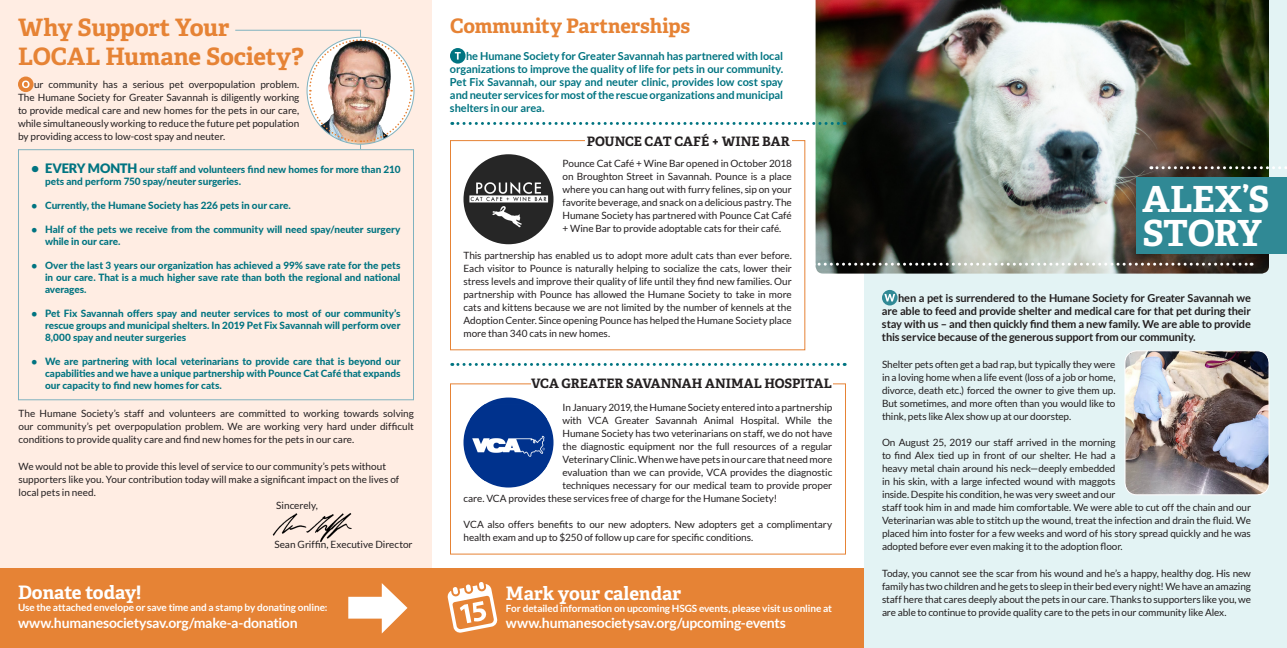
<style>
.page{position:relative;width:1287px;height:648px;background:#fff}
.page>*{position:absolute;margin:0;border:0;box-sizing:border-box;transform-origin:0 0}
.t1{font:700 36px/34px "Adelle";letter-spacing:-.015em;color:#fff}
.t2{font:700 24px/28.8px "Adelle";letter-spacing:-.005em;color:#e68335}
.t3{font:700 20px "Adelle";letter-spacing:-.005em;color:#e68335}
.t4{font:700 18.6px "Adelle";color:#fff}
.t5{font:700 14px "Lato";letter-spacing:-.02em;color:#fff}
.t6{font:700 13px "Adelle";letter-spacing:-.005em;color:#231f20}
.t7{font:700 11px/13px "Lato";letter-spacing:-.01em;color:#007481;text-align:justify}
.t8{font:700 11px/13.2px "Lato";letter-spacing:-.01em;color:#231f20;text-align:justify}
.t9{font:10px/13px "Lato";letter-spacing:-.01em;color:#231f20;text-align:justify}
.t10{font:800 10px/12px "Lato";color:#007481;text-align:justify}
.t11{font:700 10px "Lato";letter-spacing:-.01em;color:#fff}
.s1{font-weight:900;font-size:13px}
</style>
<div class="page">
<div style="left:0;top:0;width:432px;height:648px;background:#ffede3"></div>
<div style="left:864px;top:0;width:423px;height:648px;background:#e3f3f4"></div>
<img style="left:816px;top:0;width:453px;height:274px">
<div style="left:1137px;top:178px;width:150px;height:76px;background:#308995"></div>
<img style="left:272px;top:513px;width:80px;height:29px">
<div style="left:0;top:569px;width:864px;height:79px;background:#e68335"></div>
<svg style="left:348px;top:583px;width:59px;height:51px"></svg>
<svg style="left:450px;top:48px;width:16px;height:16px"></svg>
<svg style="left:455px;top:52px;width:6px;height:8px"></svg>
<svg style="left:882px;top:290px;width:16px;height:16px"></svg>
<svg style="left:884px;top:294px;width:11px;height:7px"></svg>
<img style="left:1126px;top:352px;width:142px;height:143px">
<div style="left:1124px;top:350px;width:146px;height:145px;border:1px solid #fff;border-radius:12px"></div>
<svg style="left:452px;top:122px;width:393px;height:3px"></svg>
<div style="left:450px;top:140px;width:355px;height:210px;border:1px solid #e68335"></div>
<img style="left:464px;top:154px;width:90px;height:90px;border-radius:45px">
<div style="left:585px;top:135px;width:207px;height:11px;background:#fff"></div>
<svg style="left:452px;top:363px;width:393px;height:3px"></svg>
<div style="left:450px;top:383px;width:396px;height:172px;border:1px solid #e68335"></div>
<div style="left:531px;top:379px;width:301px;height:10px;background:#fff"></div>
<div style="left:464px;top:398px;width:90px;height:90px;background:#00328d;border-radius:50%"></div>
<img style="left:470px;top:404px;width:77px;height:77px">
<svg style="left:1151px;top:166px;width:136px;height:3px"></svg>
<svg style="left:815px;top:263px;width:437px;height:3px"></svg>
<div style="left:18px;top:77px;width:16px;height:15px;background:#e68335;border-radius:50%"></div>
<svg style="left:22px;top:81px;width:8px;height:7px"></svg>
<div style="left:18px;top:149px;width:396px;height:251px;border:1px solid #7fb2bf"></div>
<svg style="left:234px;top:29px;width:179px;height:121px"></svg>
<svg style="left:447px;top:582px;width:51px;height:51px"></svg>
<h2 class="t2" style="left:18px;top:13px;width:287px">Why Support Your<br>LOCAL Humane Society?</h2>
<p class="t9" style="left:18px;top:78px;width:283px;text-indent:16px">ur community has a serious pet overpopulation problem.<br>The Humane Society for Greater Savannah is diligently working to provide medical care and new homes for the pets in our care, while simultaneously working to reduce the future pet population by providing access to low-cost spay and neuter.</p>
<p class="t10" style="left:45px;top:163px;width:357px;text-indent:-14px"><span class="s1">• EVERY MONTH</span> our staff and volunteers find new homes for more than 210 pets and perform 750 spay/neuter surgeries.</p>
<p class="t10" style="left:32px;top:199px;width:261px">• Currently, the Humane Society has 226 pets in our care.</p>
<p class="t10" style="left:45px;top:223px;width:357px;text-indent:-13px">• Half of the pets we receive from the community will need spay/neuter surgery while in our care.</p>
<p class="t10" style="left:45px;top:259px;width:357px;text-indent:-13px">• Over the last 3 years our organization has achieved a 99% save rate for the pets in our care. That is a much higher save rate than both the regional and national averages.</p>
<p class="t10" style="left:45px;top:307px;width:357px;text-indent:-13px">• Pet Fix Savannah offers spay and neuter services to most of our community’s rescue groups and municipal shelters. In 2019 Pet Fix Savannah will perform over 8,000 spay and neuter surgeries</p>
<p class="t10" style="left:45px;top:355px;width:357px;text-indent:-14px">• We are partnering with local veterinarians to provide care that is beyond our capabilities and we have a unique partnership with Pounce Cat Café that expands our capacity to find new homes for cats.</p>
<p class="t9" style="left:18px;top:407px;width:397px">The Humane Society’s staff and volunteers are committed to working towards solving our community’s pet overpopulation problem. We are working very hard under difficult conditions to provide quality care and find new homes for the pets in our care.</p>
<p class="t9" style="left:18px;top:459px;width:369px">We would not be able to provide this level of service to our community’s pets without</p>
<p class="t9" style="left:18px;top:472px;width:382px">supporters like you. Your contribution today will make a significant impact on the lives of</p>
<p class="t9" style="left:18px;top:485px;width:79px">local pets in need.</p>
<p class="t9" style="left:276px;top:498px;width:43px">Sincerely,</p>
<p class="t9" style="left:274px;top:538px;width:140px">Sean Griffin, Executive Director</p>
<h3 class="t4" style="left:18px;top:581px;width:125px">Donate today!</h3>
<p class="t11" style="left:18px;top:602px;width:311px">Use the attached envelope or save time and a stamp by donating online:</p>
<h3 class="t5" style="left:18px;top:615px;width:281px">www.humanesocietysav.org/make-a-donation</h3>
<h3 class="t3" style="left:450px;top:13px;width:242px">Community Partnerships</h3>
<p class="t7" style="left:450px;top:49px;width:335px;text-indent:16px">he Humane Society for Greater Savannah has partnered with local organizations to improve the quality of life for pets in our community.<br>Pet Fix Savannah, our spay and neuter clinic, provides low cost spay and neuter services for most of the rescue organizations and municipal shelters in our area.</p>
<h3 class="t6" style="left:587px;top:133px;width:205px">POUNCE CAT CAFÉ + WINE BAR</h3>
<p class="t9" style="left:563px;top:157px;width:231px">Pounce Cat Café + Wine Bar opened in October 2018 on Broughton Street in Savannah. Pounce is a place where you can hang out with furry felines, sip on your favorite beverage, and snack on a delicious pastry. The Humane Society has partnered with Pounce Cat Café + Wine Bar to provide adoptable cats for their café.</p>
<p class="t9" style="left:464px;top:249px;width:330px">This partnership has enabled us to adopt more adult cats than ever before.<br>Each visitor to Pounce is naturally helping to socialize the cats, lower their stress levels and improve their quality of life until they find new families. Our partnership with Pounce has allowed the Humane Society to take in more cats and kittens because we are not limited by the number of kennels at the Adoption Center. Since opening Pounce has helped the Humane Society place more than 340 cats in new homes.</p>
<h3 class="t6" style="left:531px;top:375px;width:302px">VCA GREATER SAVANNAH ANIMAL HOSPITAL</h3>
<p class="t9" style="left:563px;top:400px;width:271px">In January 2019, the Humane Society entered into a partnership</p>
<p class="t9" style="left:563px;top:413px;width:271px">with VCA Greater Savannah Animal Hospital. While the</p>
<p class="t9" style="left:563px;top:426px;width:271px">Humane Society has two veterinarians on staff, we do not have</p>
<p class="t9" style="left:563px;top:439px;width:271px">the diagnostic equipment nor the full resources of a regular</p>
<p class="t9" style="left:563px;top:452px;width:271px">Veterinary Clinic. When we have pets in our care that need more</p>
<p class="t9" style="left:563px;top:465px;width:271px">evaluation than we can provide, VCA provides the diagnostic</p>
<p class="t9" style="left:563px;top:478px;width:271px">techniques necessary for our medical team to provide proper</p>
<p class="t9" style="left:464px;top:491px;width:315px">care. VCA provides these services free of charge for the Humane Society!</p>
<p class="t9" style="left:464px;top:518px;width:370px">VCA also offers benefits to our new adopters. New adopters get a complimentary health exam and up to $250 of follow up care for specific conditions.</p>
<h3 class="t4" style="left:506px;top:581px;width:177px">Mark your calendar</h3>
<p class="t11" style="left:506px;top:602px;width:328px">For detailed information on upcoming HSGS events, please visit us online at</p>
<h3 class="t5" style="left:506px;top:615px;width:282px">www.humanesocietysav.org/upcoming-events</h3>
<h1 class="t1" style="left:1143px;top:182px;width:128px">ALEX’S<br>STORY</h1>
<p class="t8" style="left:882px;top:291px;width:370px;text-indent:16px">hen a pet is surrendered to the Humane Society for Greater Savannah we are able to feed and provide shelter and medical care for that pet during their stay with us – and then quickly find them a new family. We are able to provide this service because of the generous support from our community.</p>
<p class="t9" style="left:882px;top:357px;width:235px">Shelter pets often get a bad rap, but typically they were in a loving home when a life event (loss of a job or home, divorce, death etc.) forced the owner to give them up.<br>But sometimes, and more often than you would like to think, pets like Alex show up at our doorstep.</p>
<p class="t9" style="left:882px;top:436px;width:371px;text-align:left">On August 25, 2019 our staff arrived in the morning<br>to find Alex tied up in front of our shelter. He had a<br>heavy metal chain around his neck—deeply embedded<br>in his skin, with a large infected wound with maggots<br>inside. Despite his condition, he was very sweet and our<br>staff took him in and made him comfortable. We were able to cut off the chain and our Veterinarian was able to stitch up the wound, treat the infection and drain the fluid. We placed him into foster for a few weeks and word of his story spread quickly and he was adopted before ever even making it to the adoption floor.</p>
<p class="t9" style="left:882px;top:566px;width:371px">Today, you cannot see the scar from his wound and he’s a happy, healthy dog. His new family has two children and he gets to sleep in their bed every night! We have an amazing staff here that cares deeply about the pets in our care. Thanks to supporters like you, we are able to continue to provide quality care to the pets in our community like Alex.</p>
</div>
